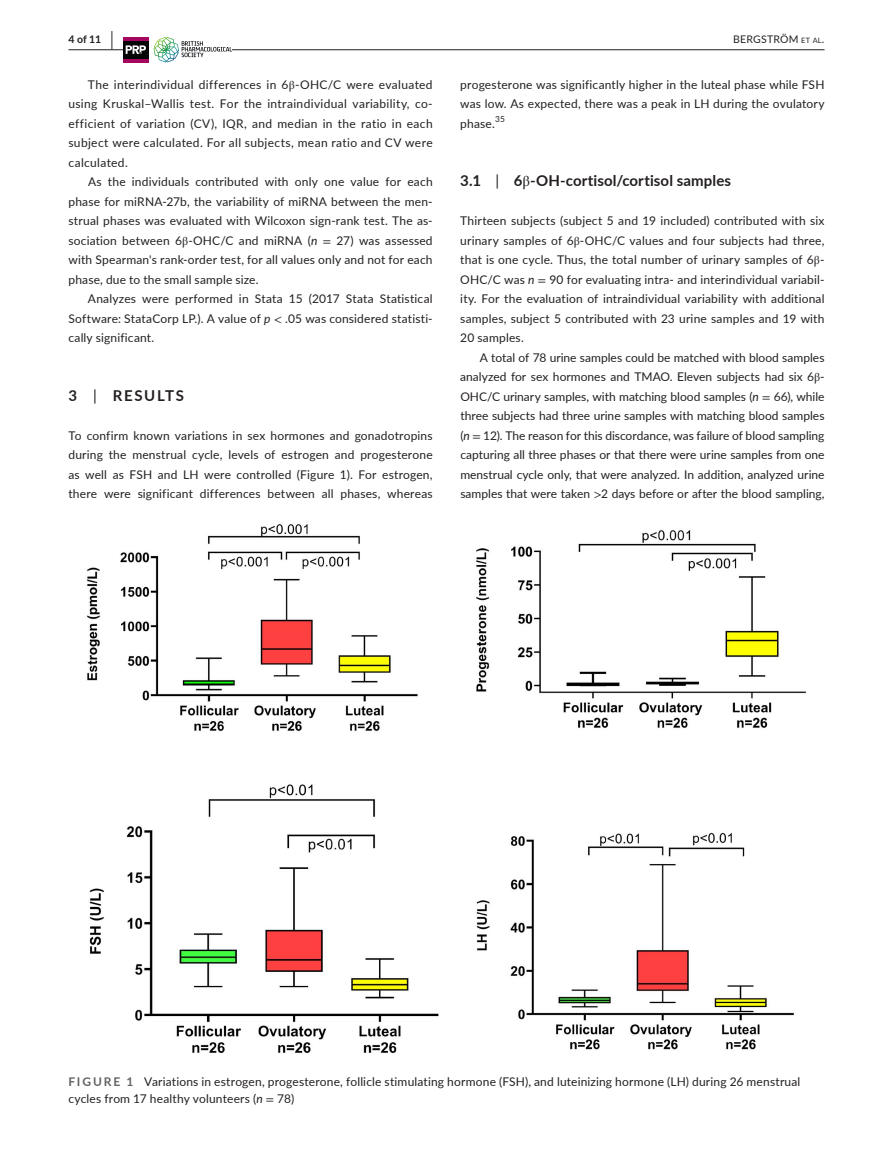
<style>
.page{position:relative;width:893px;height:1174px;background:#fff}
.page>*{position:absolute;margin:0;border:0;box-sizing:border-box;transform-origin:0 0}
.t1{font:700 15px "Lato";letter-spacing:.01em;color:#231f20}
.t2{font:700 15px "Lato";letter-spacing:.105em;color:#231f20}
.t3{font:12px/19.5px "Lato";letter-spacing:.015em;color:#231f20;text-align:justify}
.t4{font:10.5px "Lato";letter-spacing:.02em;color:#231f20}
.t5{font:700 10.5px "Lato";color:#231f20}
.s1{font-size:19.5px}
.s2{font-size:7.35px}
.s3{font-family:"STIX"}
.s4{font-style:italic}
.s5{font-weight:400}
.s6{font-family:"STIX";font-weight:400}
.s7{font-weight:700;color:#636366}
</style>
<div class="page">
<hr style="left:68px;top:49px;width:756px;height:1px;background:#231f20">
<svg style="left:148px;top:37px;width:6px;height:25px"></svg>
<div style="left:123px;top:37px;width:25px;height:25px;background:#070606"></div>
<hr style="left:123px;top:37px;width:25px;height:3px;background:#a60660">
<hr style="left:123px;top:59px;width:25px;height:3px;background:#a60660">
<svg style="left:126px;top:45px;width:20px;height:9px"></svg>
<svg style="left:154px;top:37px;width:78px;height:25px"></svg>
<img style="left:87px;top:524px;width:719px;height:530px">
<p class="t5" style="left:68px;top:31px;width:46px">4 of 11 <span class="s1">|</span></p>
<p class="t4" style="left:733px;top:31px;width:93px">BERGSTRÖM <span class="s2">et al</span>.</p>
<p class="t3" style="left:68px;top:74px;width:366px;text-indent:20px">The interindividual differences in 6<span class="s3">β</span>-OHC/C were evaluated using Kruskal–Wallis test. For the intraindividual variability, co&shy;efficient of variation (CV), IQR, and median in the ratio in each subject were calculated. For all subjects, mean ratio and CV were calculated.</p>
<p class="t3" style="left:68px;top:171px;width:366px;text-indent:20px">As the individuals contributed with only one value for each phase for miRNA-27b, the variability of miRNA between the men&shy;strual phases was evaluated with Wilcoxon sign-rank test. The as&shy;sociation between 6<span class="s3">β</span>-OHC/C and miRNA (<span class="s4">n</span> <span class="s3">=</span> 27) was assessed with Spearman's rank-order test, for all values only and not for each phase, due to the small sample size.</p>
<p class="t3" style="left:68px;top:288px;width:366px;text-indent:20px">Analyzes were performed in Stata 15 (2017 Stata Statistical Software: StataCorp LP.). A value of <span class="s4">p</span> <span class="s3">&lt;</span> .05 was considered statisti&shy;cally significant.</p>
<p class="t3" style="left:460px;top:74px;width:366px">progesterone was significantly higher in the luteal phase while FSH was low. As expected, there was a peak in LH during the ovulatory phase.<sup>35</sup></p>
<p class="t1" style="left:460px;top:170px;width:272px">3.1 <span class="s5">|</span> 6<span class="s6">β</span>-OH-cortisol/cortisol samples</p>
<p class="t3" style="left:460px;top:210px;width:366px">Thirteen subjects (subject 5 and 19 included) contributed with six urinary samples of 6<span class="s3">β</span>-OHC/C values and four subjects had three, that is one cycle. Thus, the total number of urinary samples of 6<span class="s3">β</span>-OHC/C was <span class="s4">n</span> <span class="s3">=</span> 90 for evaluating intra- and interindividual variabil&shy;ity. For the evaluation of intraindividual variability with additional samples, subject 5 contributed with 23 urine samples and 19 with 20 samples.</p>
<p class="t3" style="left:460px;top:347px;width:366px;text-indent:19px">A total of 78 urine samples could be matched with blood samples analyzed for sex hormones and TMAO. Eleven subjects had six 6<span class="s3">β</span>-OHC/C urinary samples, with matching blood samples (<span class="s4">n</span> <span class="s3">=</span> 66), while three subjects had three urine samples with matching blood samples (<span class="s4">n</span> <span class="s3">=</span> 12). The reason for this discordance, was failure of blood sampling capturing all three phases or that there were urine samples from one menstrual cycle only, that were analyzed. In addition, analyzed urine samples that were taken <span class="s3">&gt;</span>2 days before or after the blood sampling,</p>
<p class="t2" style="left:68px;top:384px;width:117px">3 <span class="s5">|</span> RESULTS</p>
<p class="t3" style="left:68px;top:425px;width:366px">To confirm known variations in sex hormones and gonadotropins during the menstrual cycle, levels of estrogen and progesterone as well as FSH and LH were controlled (Figure 1). For estrogen, there were significant differences between all phases, whereas</p>
<p class="t3" style="left:68px;top:1073px;width:733px;line-height:16.5px"><span class="s7">FIGURE 1</span> Variations in estrogen, progesterone, follicle stimulating hormone (FSH), and luteinizing hormone (LH) during 26 menstrual cycles from 17 healthy volunteers (<span class="s4">n</span> <span class="s3">=</span> 78)</p>
</div>
